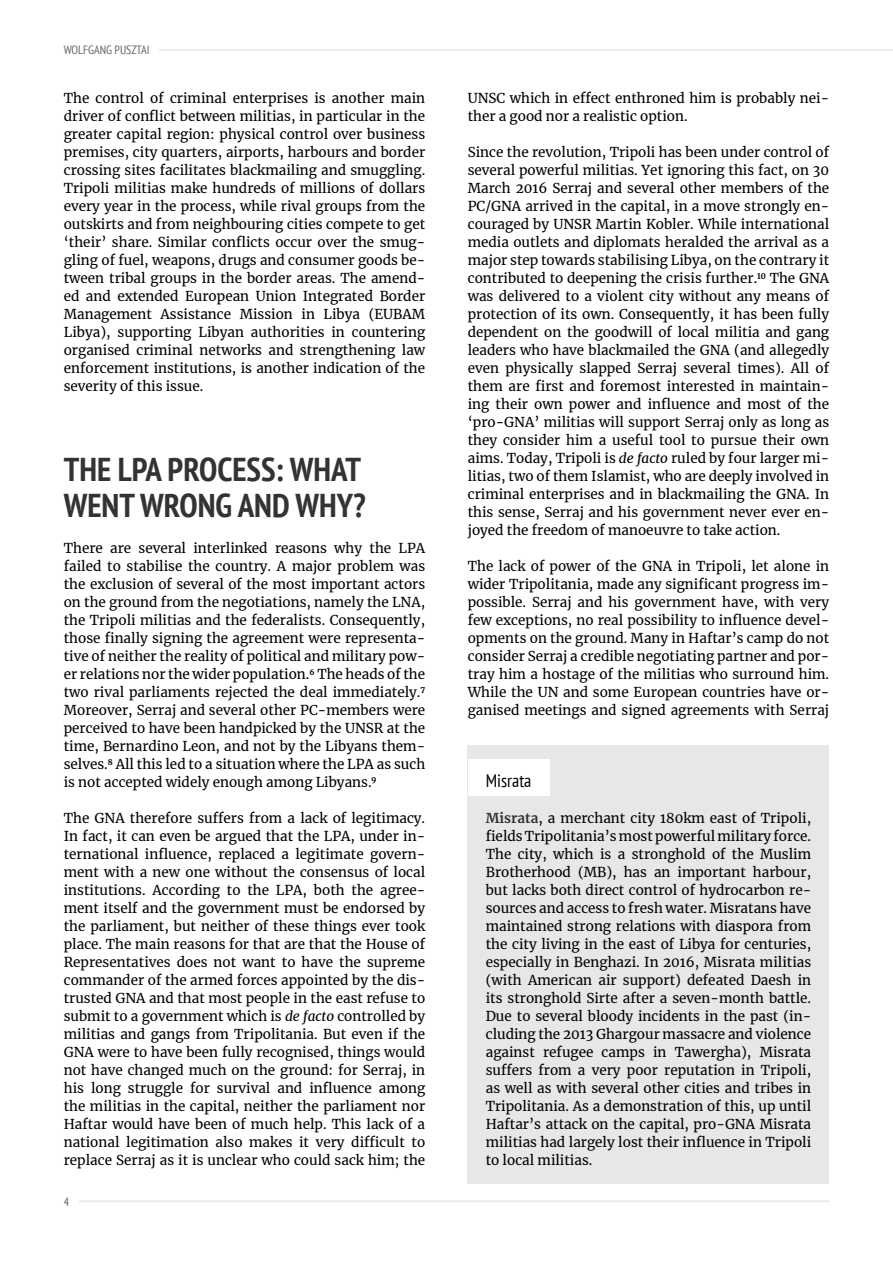
<style>
.page{position:relative;width:893px;height:1263px;background:#fff}
.page>*{position:absolute;margin:0;border:0;box-sizing:border-box;transform-origin:0 0}
._4_1_header{font:700 condensed 33px/36px "PT Sans";color:#333}
._8_1_text_box_header{font:condensed 18px "PT Sans";color:#000}
._4_body{font:13.5px/18px "Merriweather";color:#000;text-align:justify}
.t1{font:condensed 12px "PT Sans";color:#636466}
.s1{font-style:italic}
.s2{font-weight:700;color:#333}
</style>
<div class="page">
<hr style="left:64px;top:1200px;width:765px;height:2px;background:#e6e7e8">
<hr style="left:64px;top:49px;width:829px;height:2px;background:#e6e7e8">
<div style="left:64px;top:1193px;width:15px;height:13px;background:#fff"></div>
<div style="left:55px;top:33px;width:104px;height:33px;background:#fff"></div>
<div style="left:468px;top:745px;width:361px;height:438px;background:#e6e7e8"></div>
<div style="left:468px;top:760px;width:81px;height:36px;background:#fff"></div>
<p class="t1" style="left:64px;top:42px;width:83px">WOLFGANG PUSZTAI</p>
<p class="_4_body" style="left:64px;top:89px;width:363px">The control of criminal enterprises is another main driver of conflict between militias, in particular in the greater capital region: physical control over business premises, city quarters, airports, harbours and border crossing sites facilitates blackmailing and smuggling.<br>Tripoli militias make hundreds of millions of dollars every year in the process, while rival groups from the outskirts and from neighbouring cities compete to get ‘their’ share. Similar conflicts occur over the smug&shy;gling of fuel, weapons, drugs and consumer goods be&shy;tween tribal groups in the border areas. The amend&shy;ed and extended European Union Integrated Border Management Assistance Mission in Libya (EUBAM Libya), supporting Libyan authorities in countering organised criminal networks and strengthening law enforcement institutions, is another indication of the severity of this issue.</p>
<p class="_4_1_header" style="left:64px;top:451px;width:303px">THE LPA PROCESS: WHAT<br>WENT WRONG AND WHY?</p>
<p class="_4_body" style="left:64px;top:539px;width:363px">There are several interlinked reasons why the LPA failed to stabilise the country. A major problem was the exclusion of several of the most important actors on the ground from the negotiations, namely the LNA, the Tripoli militias and the federalists. Consequently, those finally signing the agreement were representa&shy;tive of neither the reality of political and military pow&shy;er relations nor the wider population.<sup>6</sup> The heads of the two rival parliaments rejected the deal immediately.<sup>7<br></sup>Moreover, Serraj and several other PC-members were perceived to have been handpicked by the UNSR at the time, Bernardino Leon, and not by the Libyans them&shy;selves.<sup>8</sup> All this led to a situation where the LPA as such is not accepted widely enough among Libyans.<sup>9</sup></p>
<p class="_4_body" style="left:64px;top:809px;width:363px">The GNA therefore suffers from a lack of legitimacy.<br>In fact, it can even be argued that the LPA, under in&shy;ternational influence, replaced a legitimate govern&shy;ment with a new one without the consensus of local institutions. According to the LPA, both the agree&shy;ment itself and the government must be endorsed by the parliament, but neither of these things ever took place. The main reasons for that are that the House of Representatives does not want to have the supreme commander of the armed forces appointed by the dis&shy;trusted GNA and that most people in the east refuse to submit to a government which is <span class="s1">de facto</span> controlled by militias and gangs from Tripolitania. But even if the GNA were to have been fully recognised, things would not have changed much on the ground: for Serraj, in his long struggle for survival and influence among the militias in the capital, neither the parliament nor Haftar would have been of much help. This lack of a national legitimation also makes it very difficult to replace Serraj as it is unclear who could sack him; the</p>
<p class="t1" style="left:64px;top:1194px;width:7px">4</p>
<p class="_4_body" style="left:468px;top:89px;width:363px">UNSC which in effect enthroned him is probably nei&shy;ther a good nor a realistic option.</p>
<p class="_4_body" style="left:468px;top:143px;width:363px">Since the revolution, Tripoli has been under control of several powerful militias. Yet ignoring this fact, on 30<br>March 2016 Serraj and several other members of the PC/GNA arrived in the capital, in a move strongly en&shy;couraged by UNSR Martin Kobler. While international media outlets and diplomats heralded the arrival as a major step towards stabilising Libya, on the contrary it contributed to deepening the crisis further.<sup>10</sup> The GNA was delivered to a violent city without any means of protection of its own. Consequently, it has been fully dependent on the goodwill of local militia and gang leaders who have blackmailed the GNA (and allegedly even physically slapped Serraj several times). All of them are first and foremost interested in maintain&shy;ing their own power and influence and most of the ‘pro-GNA’ militias will support Serraj only as long as they consider him a useful tool to pursue their own aims. Today, Tripoli is <span class="s1">de facto</span> ruled by four larger mi&shy;litias, two of them Islamist, who are deeply involved in criminal enterprises and in blackmailing the GNA. In this sense, Serraj and his government never ever en&shy;joyed the freedom of manoeuvre to take action.</p>
<p class="_4_body" style="left:468px;top:557px;width:363px">The lack of power of the GNA in Tripoli, let alone in wider Tripolitania, made any significant progress im&shy;possible. Serraj and his government have, with very few exceptions, no real possibility to influence devel&shy;opments on the ground. Many in Haftar’s camp do not consider Serraj a credible negotiating partner and por&shy;tray him a hostage of the militias who surround him.<br>While the UN and some European countries have or&shy;ganised meetings and signed agreements with Serraj</p>
<p class="_8_1_text_box_header" style="left:486px;top:769px;width:47px">MISRATA</p>
<p class="_4_body" style="left:486px;top:809px;width:327px"><span class="s2">Misrata</span>, a merchant city 180km east of Tripoli, fields Tripolitania’s most powerful military force.<br>The city, which is a stronghold of the Muslim Brotherhood (MB), has an important harbour, but lacks both direct control of hydrocarbon re&shy;sources and access to fresh water. Misratans have maintained strong relations with diaspora from the city living in the east of Libya for centuries, especially in Benghazi. In 2016, Misrata militias (with American air support) defeated Daesh in its stronghold Sirte after a seven-month battle.<br>Due to several bloody incidents in the past (in&shy;cluding the 2013 Ghargour massacre and violence against refugee camps in Tawergha), Misrata suffers from a very poor reputation in Tripoli, as well as with several other cities and tribes in Tripolitania. As a demonstration of this, up until Haftar’s attack on the capital, pro-GNA Misrata militias had largely lost their influence in Tripoli to local militias.</p>
</div>
